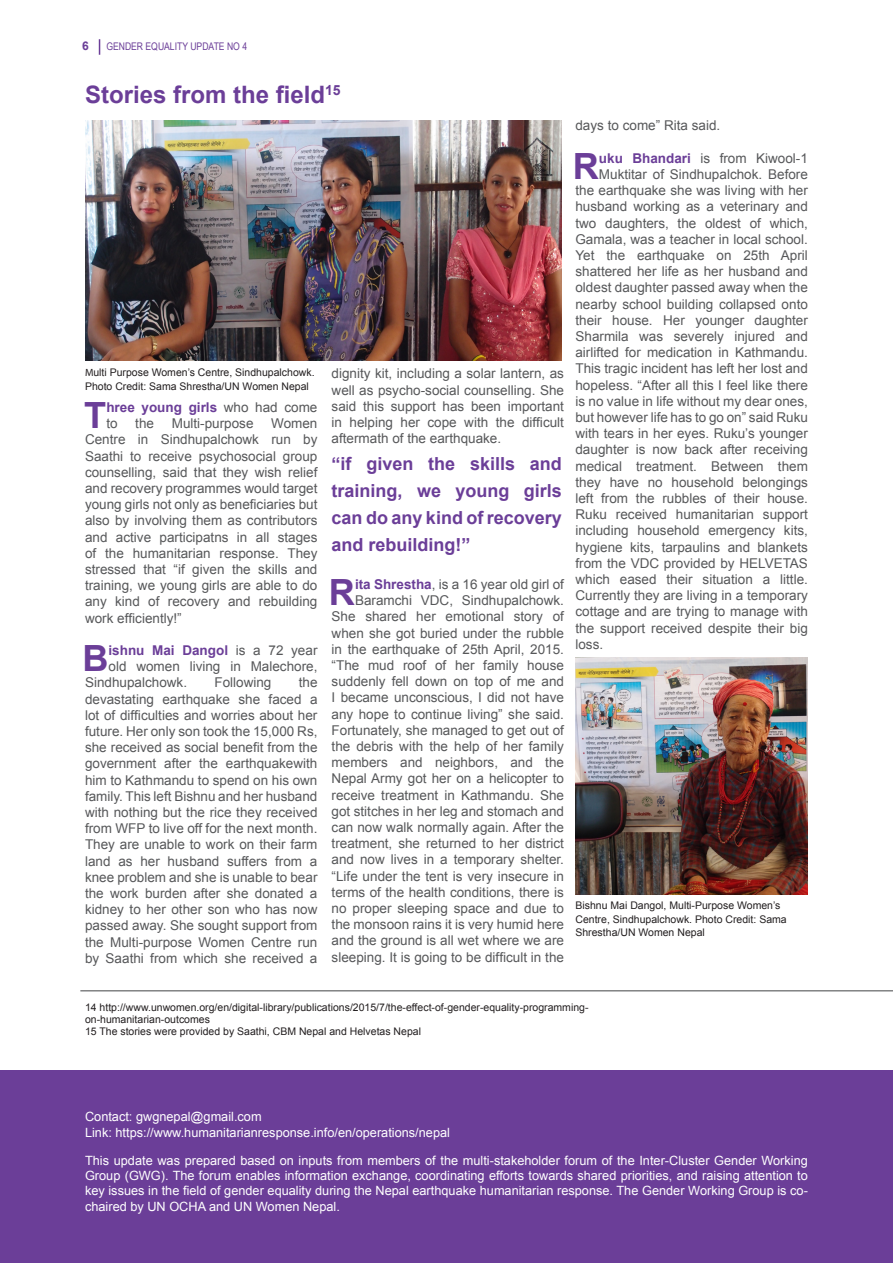
<style>
.page{position:relative;width:893px;height:1263px;background:#fff}
.page>*{position:absolute;margin:0;border:0;box-sizing:border-box;transform-origin:0 0}
.body{font:700 36.15px "Arial";color:#6b3e98}
.heading_1{font:700 24px "Arial";color:#6b3e98}
.body-2{font:700 18px/27px "Arial";color:#6b3e98;text-align:justify}
.body-3{font:13.5px/16.2px "Arial";color:#57585a;text-align:justify}
.body-4{font:700 13.5px/16.2px "Arial";color:#6b3e98}
.heading_2{font:12.75px/15.3px "Arial";color:#fff;text-align:justify}
.heading_1-2{font:700 12px "Arial";color:#6b3e98}
.t1{font:10.5px/13.5px "Arial";color:#231f20}
.heading_1-3{font:10.5px "Arial Narrow";color:#6b3e98}
.s1{font-weight:700;color:#6b3e98}
.s2{font-family:"Myriad Pro"}
.s3{font-weight:400;color:#57585a}
</style>
<div class="page">
<svg style="left:99px;top:39px;width:1px;height:16px"></svg>
<div style="left:0;top:1070px;width:893px;height:193px;background:#6b3e98"></div>
<img style="left:85px;top:121px;width:477px;height:240px">
<img style="left:575px;top:657px;width:233px;height:238px">
<hr style="left:80px;top:990px;width:813px;height:1px;background:#57585a">
<p class="heading_1-2" style="left:82px;top:38px;width:8px">6</p>
<p class="heading_1-3" style="left:106px;top:39px;width:142px">GENDER EQUALITY UPDATE NO 4</p>
<p class="heading_1" style="left:85px;top:78px;width:257px">Stories from the field<sup>15</sup></p>
<p class="body-3" style="left:575px;top:118px;width:146px">days to come” Rita said.</p>
<p class="body" style="left:573px;top:142px;width:28px">R</p>
<p class="body-3" style="left:599px;top:150px;width:210px"><span class="s1">uku Bhandari</span> is from Kiwool-1</p>
<p class="body-3" style="left:599px;top:166px;width:210px">Muktitar of Sindhupalchok. Before</p>
<p class="body-3" style="left:575px;top:183px;width:234px">the earthquake she was living with her</p>
<p class="body-3" style="left:575px;top:199px;width:234px">husband working as a veterinary and</p>
<p class="body-3" style="left:575px;top:215px;width:234px">two daughters, the oldest of which,</p>
<p class="body-3" style="left:575px;top:231px;width:234px">Gamala, was a teacher in local school.</p>
<p class="body-3" style="left:575px;top:247px;width:234px">Yet the earthquake on 25th April</p>
<p class="body-3" style="left:575px;top:264px;width:234px">shattered her life as her husband and</p>
<p class="body-3" style="left:575px;top:280px;width:234px">oldest daughter passed away when the</p>
<p class="body-3" style="left:575px;top:296px;width:234px">nearby school building collapsed onto</p>
<p class="body-3" style="left:575px;top:312px;width:234px">their house. Her younger daughter</p>
<p class="body-3" style="left:575px;top:328px;width:234px">Sharmila was severely injured and</p>
<p class="body-3" style="left:575px;top:345px;width:234px">airlifted for medication in Kathmandu.</p>
<p class="body-3" style="left:575px;top:361px;width:234px">This tragic incident has left her lost and</p>
<p class="body-3" style="left:575px;top:377px;width:234px">hopeless. “After all this I feel like there</p>
<p class="body-3" style="left:575px;top:393px;width:234px">is no value in life without my dear ones,</p>
<p class="body-3" style="left:575px;top:409px;width:234px">but however life has to go on” said Ruku</p>
<p class="body-3" style="left:575px;top:426px;width:234px">with tears in her eyes. Ruku’s younger</p>
<p class="body-3" style="left:575px;top:442px;width:234px">daughter is now back after receiving</p>
<p class="body-3" style="left:575px;top:458px;width:234px">medical treatment. Between them</p>
<p class="body-3" style="left:575px;top:474px;width:234px">they have no household belongings</p>
<p class="body-3" style="left:575px;top:490px;width:234px">left from the rubbles of their house.</p>
<p class="body-3" style="left:575px;top:507px;width:234px">Ruku received humanitarian support</p>
<p class="body-3" style="left:575px;top:523px;width:234px">including household emergency kits,</p>
<p class="body-3" style="left:575px;top:539px;width:234px">hygiene kits, tarpaulins and blankets</p>
<p class="body-3" style="left:575px;top:555px;width:234px">from the VDC provided by HELVETAS</p>
<p class="body-3" style="left:575px;top:571px;width:234px">which eased their situation a little.</p>
<p class="body-3" style="left:575px;top:588px;width:234px">Currently they are living in a temporary</p>
<p class="body-3" style="left:575px;top:604px;width:234px">cottage and are trying to manage with</p>
<p class="body-3" style="left:575px;top:620px;width:234px">the support received despite their big</p>
<p class="body-3" style="left:575px;top:636px;width:29px">loss.</p>
<p class="body-3" style="left:332px;top:366px;width:234px">dignity kit, including a solar lantern, as well as psycho-social counselling. She said this support has been important in helping her cope with the difficult aftermath of the earthquake.</p>
<p class="t1" style="left:85px;top:366px;width:231px"><span class="s2">M</span>ulti Purpose Women’s Centre, Sindhupalchowk.<br>Photo Credit: Sama Shrestha/UN Women Nepal</p>
<p class="body" style="left:84px;top:391px;width:24px">T</p>
<p class="body-4" style="left:106px;top:400px;width:213px">hree young girls <span class="s3">who had come to</span></p>
<p class="body-3" style="left:85px;top:415px;width:234px;text-indent:186px">Women Centre in Sindhupalchowk run by Saathi to receive psychosocial group counselling, said that they wish relief and recovery programmes would target young girls not only as beneficiaries but also by involving them as contributors and active participatns in all stages of the humanitarian response. They stressed that “if given the skills and training, we young girls are able to do any kind of recovery and rebuilding work efficiently!”</p>
<p class="body" style="left:82px;top:634px;width:28px">B</p>
<p class="body-4" style="left:108px;top:643px;width:210px">ishnu Mai Dangol <span class="s3">is a 72 year</span></p>
<p class="body-3" style="left:135px;top:415px;width:20px">the</p>
<p class="body-3" style="left:172px;top:415px;width:83px">Multi-purpose</p>
<p class="body-2" style="left:332px;top:451px;width:232px">“if given the skills and training, we young girls can do any kind of recovery and rebuilding!”</p>
<p class="body-3" style="left:332px;top:576px;width:234px;text-align:right"><span class="s1">ita Shrestha</span>, is a 16 year old girl of Baramchi VDC, Sindhupalchowk.<br>She shared her emotional story of when she got buried under the rubble in the earthquake of 25th April, 2015. “The mud roof of her family house suddenly fell down on top of me and I became unconscious, I did not have any hope to continue living” she said.<br>Fortunately, she managed to get out of the debris with the help of her family members and neighbors, and the Nepal Army got her on a helicopter to receive treatment in Kathmandu. She got stitches in her leg and stomach and can now walk normally again. After the treatment, she returned to her district and now lives in a temporary shelter. “Life under the tent is very insecure in terms of the health conditions, there is no proper sleeping space and due to the monsoon rains it is very humid here and the ground is all wet where we are sleeping. It is going to be difficult in the</p>
<p class="t1" style="left:85px;top:1001px;width:505px;line-height:12px">14 http://www.unwomen.org/en/digital-library/publications/2015/7/the-effect-of-gender-equality-programming&shy;on-humanitarian-outcomes</p>
<p class="t1" style="left:85px;top:1024px;width:337px">15 The stories were provided by Saathi, CBM Nepal and Helvetas Nepal</p>
<p class="body" style="left:329px;top:568px;width:28px">R</p>
<p class="body-3" style="left:108px;top:658px;width:210px">old women living in Malechore,</p>
<p class="body-3" style="left:85px;top:675px;width:104px">Sindhupalchowk.</p>
<p class="body-3" style="left:214px;top:675px;width:59px">Following</p>
<p class="body-3" style="left:85px;top:675px;width:234px;text-indent:214px">the devastating earthquake she faced a lot of difficulties and worries about her future. Her only son took the 15,000 Rs, she received as social benefit from the government after the earthquakewith him to Kathmandu to spend on his own family. This left Bishnu and her husband with nothing but the rice they received from WFP to live off for the next month.<br>They are unable to work on their farm land as her husband suffers from a knee problem and she is unable to bear the work burden after she donated a kidney to her other son who has now passed away. She sought support from the Multi-purpose Women Centre run by Saathi from which she received a</p>
<p class="t1" style="left:575px;top:899px;width:213px">Bishnu Mai Dangol, Multi-Purpose Women’s<br>Centre, Sindhupalchowk. Photo Credit: Sama<br>Shrestha/UN Women Nepal</p>
<p class="heading_2" style="left:85px;top:1109px;width:178px">Contact: gwgnepal@gmail.com</p>
<p class="heading_2" style="left:85px;top:1124px;width:366px">Link: https://www.humanitarianresponse.info/en/operations/nepal</p>
<p class="heading_2" style="left:85px;top:1153px;width:724px">This update was prepared based on inputs from members of the multi-stakeholder forum of the Inter-Cluster Gender Working Group (GWG). The forum enables information exchange, coordinating efforts towards shared priorities, and raising attention to key issues in the field of gender equality during the Nepal earthquake humanitarian response. The Gender Working Group is co&shy;chaired by UN OCHA and UN Women Nepal.</p>
</div>
